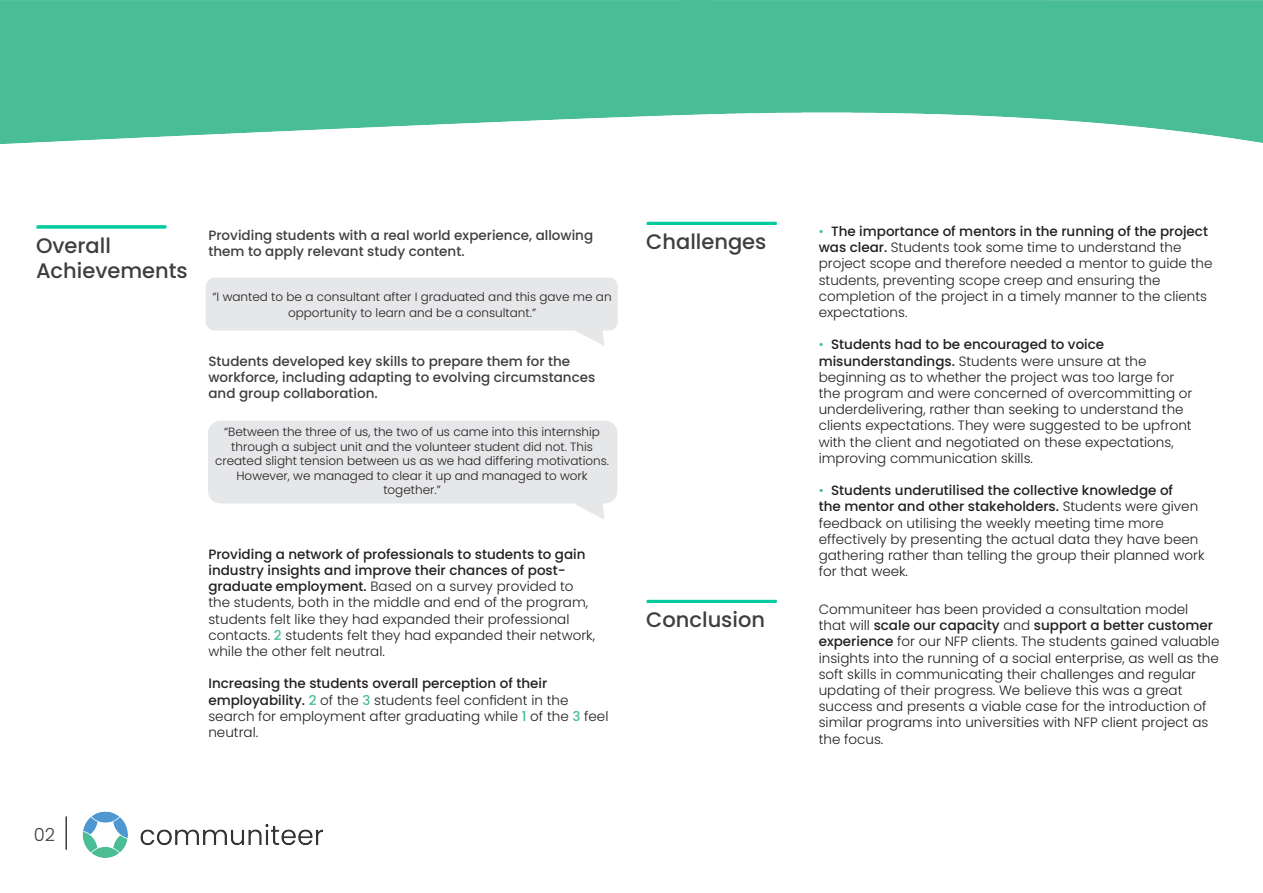
<style>
.page{position:relative;width:1263px;height:893px;background:#fff}
.page>*{position:absolute;margin:0;border:0;box-sizing:border-box;transform-origin:0 0}
.Paragraph_Style_2{font:500 21px/25.2px "Poppins";color:#3e3e3f}
.t1{font:300 18px "Poppins";color:#3e3e3f}
.t2{font:300 13.5px/16.2px "Poppins";color:#231f20}
.t3{font:500 13.5px/16.2px "Poppins";color:#3e3e3f}
.t4{font:300 12px/14.4px "Poppins";color:#231f20;text-align:center}
.s1{font-weight:500}
.s2{font-weight:500;color:#49bd95}
.s3{color:#49bd95}
</style>
<div class="page">
<img style="left:0;top:0;width:1263px;height:144px">
<div style="left:208px;top:421px;width:409px;height:82px;background:#e6e7e9;border-radius:13px"></div>
<svg style="left:206px;top:278px;width:412px;height:68px"></svg>
<svg style="left:575px;top:503px;width:29px;height:16px"></svg>
<hr style="left:38px;top:225px;width:129px;height:3px;background:#00ca9e">
<hr style="left:648px;top:222px;width:129px;height:3px;background:#00ca9e">
<hr style="left:648px;top:600px;width:129px;height:3px;background:#00ca9e">
<hr style="left:36px;top:225px;width:129px;height:3px;background:#00ca9e">
<hr style="left:647px;top:222px;width:128px;height:3px;background:#00ca9e">
<hr style="left:647px;top:600px;width:128px;height:3px;background:#00ca9e">
<img style="left:82px;top:812px;width:241px;height:46px">
<hr style="left:65px;top:816px;width:2px;height:34px;background:#3e3e3f">
<p class="t3" style="left:208px;top:227px;width:386px">Providing students with a real world experience, allowing them to apply relevant study content.</p>
<p class="t4" style="left:212px;top:288px;width:401px;line-height:16.2px">“I wanted to be a consultant after I graduated and this gave me an opportunity to learn and be a consultant.”</p>
<p class="t3" style="left:208px;top:353px;width:388px">Students developed key skills to prepare them for the workforce, including adapting to evolving circumstances and group collaboration.</p>
<p class="t4" style="left:215px;top:425px;width:396px">“Between the three of us, the two of us came into this internship through a subject unit and the volunteer student did not. This created slight tension between us as we had differing motivations.<br>However, we managed to clear it up and managed to work together.”</p>
<p class="Paragraph_Style_2" style="left:36px;top:233px;width:153px">Overall<br>Achievements</p>
<p class="Paragraph_Style_2" style="left:646px;top:229px;width:122px">Challenges</p>
<p class="t1" style="left:34px;top:824px;width:23px">02</p>
<p class="t2" style="left:208px;top:546px;width:388px"><span class="s1">Providing a network of professionals to students to gain industry insights and improve their chances of post&shy;graduate employment.</span> Based on a survey provided to the students, both in the middle and end of the program, students felt like they had expanded their professional contacts. <span class="s2">2</span> students felt they had expanded their network, while the other felt neutral.</p>
<p class="t2" style="left:208px;top:676px;width:401px"><span class="s1">Increasing the students overall perception of their employability.</span> <span class="s2">2</span> of the <span class="s2">3</span> students feel confident in the search for employment after graduating while <span class="s2">1</span> of the <span class="s2">3</span> feel neutral.</p>
<p class="Paragraph_Style_2" style="left:646px;top:607px;width:120px">Conclusion</p>
<p class="t2" style="left:819px;top:223px;width:395px"><span class="s3">•</span> <span class="s1">The importance of mentors in the running of the project was clear.</span> Students took some time to understand the project scope and therefore needed a mentor to guide the students, preventing scope creep and ensuring the completion of the project in a timely manner to the clients expectations.</p>
<p class="t2" style="left:819px;top:337px;width:375px"><span class="s3">•</span> <span class="s1">Students had to be encouraged to voice misunderstandings.</span> Students were unsure at the beginning as to whether the project was too large for the program and were concerned of overcommitting or underdelivering, rather than seeking to understand the clients expectations. They were suggested to be upfront with the client and negotiated on these expectations, improving communication skills.</p>
<p class="t2" style="left:819px;top:482px;width:387px"><span class="s3">•</span> <span class="s1">Students underutilised the collective knowledge of<br>the mentor and other stakeholders.</span> Students were given feedback on utilising the weekly meeting time more effectively by presenting the actual data they have been gathering rather than telling the group their planned work for that week.</p>
<p class="t2" style="left:819px;top:601px;width:402px">Communiteer has been provided a consultation model<br>that will <span class="s1">scale our capacity</span> and <span class="s1">support a better customer experience</span> for our NFP clients. The students gained valuable insights into the running of a social enterprise, as well as the soft skills in communicating their challenges and regular updating of their progress. We believe this was a great success and presents a viable case for the introduction of similar programs into universities with NFP client project as the focus.</p>
</div>
